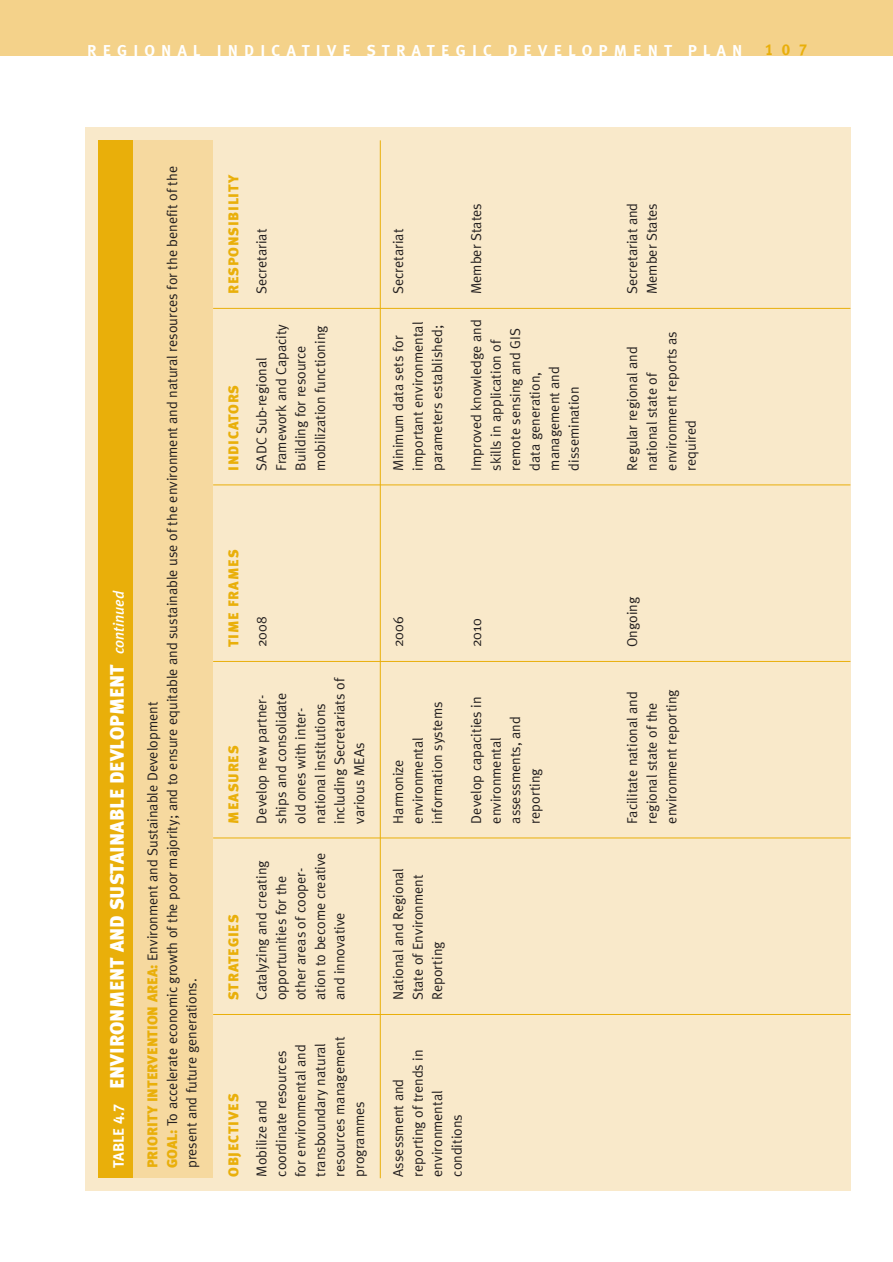
<style>
.page{position:relative;width:893px;height:1262px;background:#fff}
.page>*{position:absolute;margin:0;border:0;box-sizing:border-box;transform-origin:0 0}
.t1{font:900 19.5px "Meta Plus";color:#fff}
.t2{font:15.75px "Meta Plus Bold Caps";letter-spacing:.39em;color:#fff}
.t3{font:15.75px "Meta Plus Bold Caps";color:#e9af0a}
.t4{font:14.25px/19.5px "Meta Plus Normal";color:#231f1f}
.t5{font:900 14.25px "Meta Plus";letter-spacing:.055em;color:#e9af0a}
.s1{font-family:"Meta Plus Bold Caps";font-weight:400;font-size:15px}
.s2{font-weight:500;font-style:italic;font-size:15px}
.s3{font-family:"Meta Plus";font-weight:900;color:#e9af0a}
</style>
<div class="page">
<div style="left:0;top:0;width:892px;height:55px;background:#f4d28a"></div>
<div style="left:85px;top:128px;width:766px;height:1063px;background:#f9e9ca"></div>
<div style="left:132px;top:140px;width:81px;height:1038px;background:#f6d99f"></div>
<div style="left:98px;top:140px;width:34px;height:1038px;background:#e9af0a"></div>
<hr style="left:213px;top:1014px;width:637px;height:1px;background:#e9af0a">
<hr style="left:213px;top:837px;width:637px;height:1px;background:#e9af0a">
<hr style="left:213px;top:661px;width:637px;height:1px;background:#e9af0a">
<hr style="left:213px;top:484px;width:637px;height:1px;background:#e9af0a">
<hr style="left:213px;top:308px;width:637px;height:1px;background:#e9af0a">
<hr style="left:380px;top:140px;width:1px;height:1038px;background:#e9af0a">
<p class="t2" style="left:87px;top:41px;width:657px">REGIONAL INDICATIVE STRATEGIC DEVELOPMENT PLAN</p>
<p class="t3" style="left:764px;top:40px;width:44px">107</p>
<h1 class="t1" style="left:110px;top:1168px;width:579px;rotate:-90deg"><span class="s1">TABLE 4.7</span> ENVIRONMENT AND SUSTAINABLE DEVLOPMENT <span class="s2">continued</span></h1>
<p class="t4" style="left:144px;top:1168px;width:1003px;rotate:-90deg"><span class="s3">PRIORITY INTERVENTION AREA:</span> Environment and Sustainable Development<br><span class="s3">GOAL:</span> To accelerate economic growth of the poor majority; and to ensure equitable and sustainable use of the environment and natural resources for the benefit of the present and future generations.</p>
<p class="t5" style="left:228px;top:294px;width:121px;rotate:-90deg">RESPONSIBILITY</p>
<p class="t5" style="left:228px;top:470px;width:87px;rotate:-90deg">INDICATORS</p>
<p class="t4" style="left:253px;top:294px;width:67px;rotate:-90deg">Secretariat</p>
<p class="t4" style="left:390px;top:294px;width:67px;rotate:-90deg">Secretariat</p>
<p class="t4" style="left:468px;top:294px;width:92px;rotate:-90deg">Member States</p>
<p class="t4" style="left:624px;top:294px;width:93px;rotate:-90deg">Secretariat and<br>Member States</p>
<p class="t4" style="left:253px;top:470px;width:148px;rotate:-90deg">SADC Sub-regional<br>Framework and Capacity<br>Building for resource mobilization functioning</p>
<p class="t4" style="left:390px;top:470px;width:150px;rotate:-90deg">Minimum data sets for important environmental parameters established;</p>
<p class="t4" style="left:468px;top:470px;width:152px;rotate:-90deg">Improved knowledge and skills in application of remote sensing and GIS data generation, management and dissemination</p>
<p class="t4" style="left:624px;top:470px;width:141px;rotate:-90deg">Regular regional and national state of environment reports as required</p>
<p class="t5" style="left:228px;top:647px;width:99px;rotate:-90deg">TIME FRAMES</p>
<p class="t5" style="left:228px;top:823px;width:80px;rotate:-90deg">MEASURES</p>
<p class="t5" style="left:228px;top:1000px;width:87px;rotate:-90deg">STRATEGIES</p>
<p class="t5" style="left:228px;top:1176px;width:85px;rotate:-90deg">OBJECTIVES</p>
<p class="t4" style="left:253px;top:647px;width:32px;rotate:-90deg">2008</p>
<p class="t4" style="left:390px;top:647px;width:32px;rotate:-90deg">2006</p>
<p class="t4" style="left:468px;top:647px;width:30px;rotate:-90deg">2010</p>
<p class="t4" style="left:624px;top:647px;width:52px;rotate:-90deg">Ongoing</p>
<p class="t4" style="left:253px;top:823px;width:147px;rotate:-90deg">Develop new partner&shy;ships and consolidate old ones with inter&shy;national institutions including Secretariats of various MEAs</p>
<p class="t4" style="left:253px;top:1000px;width:149px;rotate:-90deg">Catalyzing and creating opportunities for the other areas of cooper&shy;ation to become creative and innovative</p>
<p class="t4" style="left:253px;top:1176px;width:142px;rotate:-90deg">Mobilize and coordinate resources for environmental and transboundary natural resources management programmes</p>
<p class="t4" style="left:390px;top:823px;width:124px;rotate:-90deg">Harmonize environmental information systems</p>
<p class="t4" style="left:468px;top:823px;width:129px;rotate:-90deg">Develop capacities in environmental assessments, and reporting</p>
<p class="t4" style="left:624px;top:823px;width:136px;rotate:-90deg">Facilitate national and regional state of the environment reporting</p>
<p class="t4" style="left:390px;top:1000px;width:134px;rotate:-90deg">National and Regional<br>State of Environment<br>Reporting</p>
<p class="t4" style="left:390px;top:1176px;width:129px;rotate:-90deg">Assessment and reporting of trends in environmental conditions</p>
</div>
